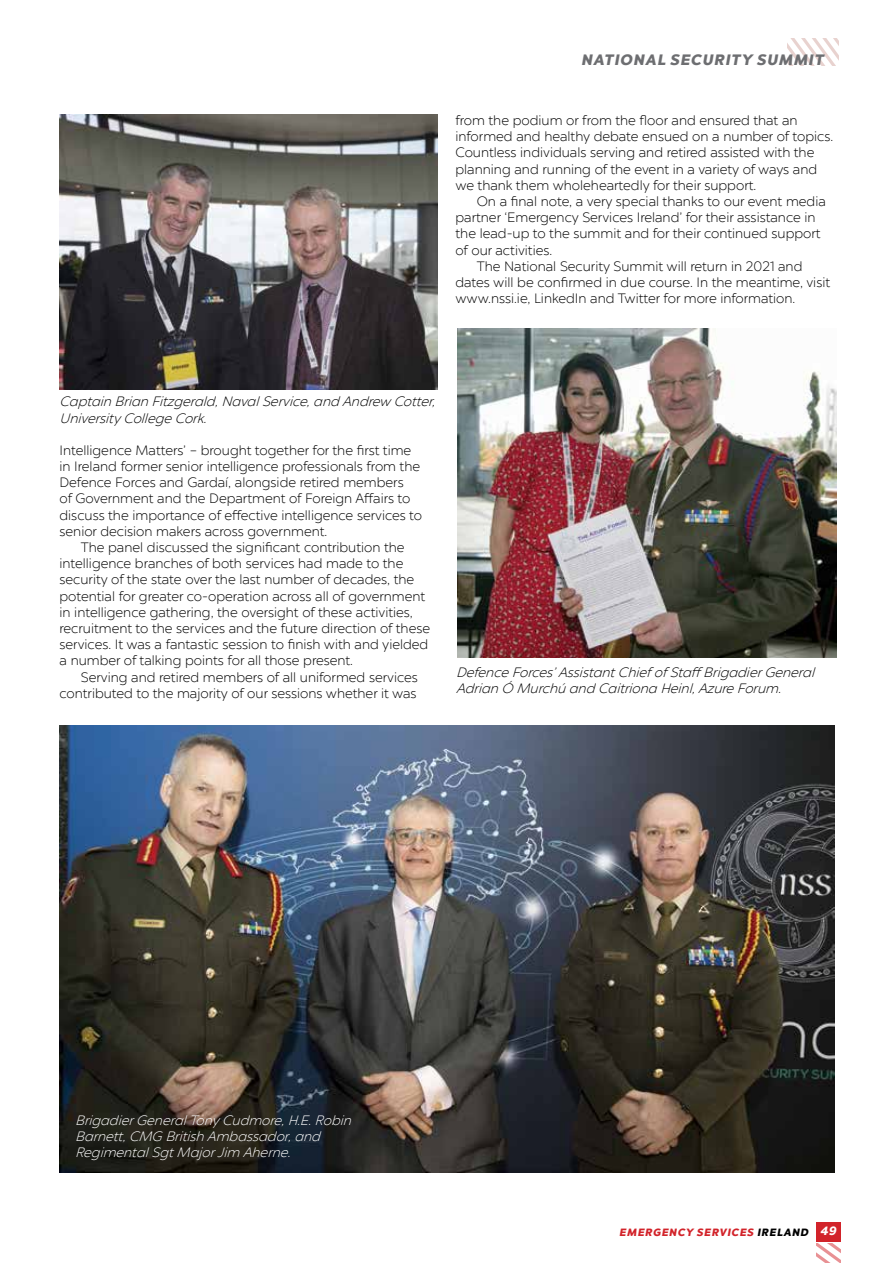
<style>
.page{position:relative;width:893px;height:1263px;background:#fff}
.page>*{position:absolute;margin:0;border:0;box-sizing:border-box;transform-origin:0 0}
.t1{font:15px "Chronica Pro Black It";letter-spacing:.07em;color:#6d6e71}
.t2{font:300 13.5px/16.2px "Chronica Pro";color:#000}
.t3{font:13.5px/16.2px "Chronica Pro Light It";color:#000}
.t4{font:13.5px/16.2px "Chronica Pro Light It";color:#fff}
.t5{font:10.5px "Chronica Pro Black It";letter-spacing:.08em;color:#d2232a}
.s1{color:#000}
.s2{font-size:12px;color:#fff}
</style>
<div class="page">
<div style="left:816px;top:1222px;width:24px;height:19px;background:#d2232a"></div>
<svg style="left:816px;top:1243px;width:24px;height:20px"></svg>
<svg style="left:787px;top:39px;width:52px;height:26px"></svg>
<img style="left:60px;top:115px;width:377px;height:274px">
<img style="left:458px;top:328px;width:378px;height:329px">
<img style="left:60px;top:725px;width:774px;height:448px">
<p class="t1" style="left:581px;top:51px;width:244px">NATIONAL SECURITY SUMMIT</p>
<p class="t2" style="left:455px;top:112px;width:379px">from the podium or from the floor and ensured that an informed and healthy debate ensued on a number of topics.<br>Countless individuals serving and retired assisted with the planning and running of the event in a variety of ways and we thank them wholeheartedly for their support.</p>
<p class="t2" style="left:477px;top:193px;width:351px">On a final note, a very special thanks to our event media</p>
<p class="t2" style="left:455px;top:210px;width:362px">partner ‘Emergency Services Ireland’ for their assistance in</p>
<p class="t2" style="left:455px;top:226px;width:367px">the lead-up to the summit and for their continued support</p>
<p class="t2" style="left:455px;top:242px;width:98px">of our activities.</p>
<p class="t2" style="left:477px;top:258px;width:327px">The National Security Summit will return in 2021 and</p>
<p class="t2" style="left:455px;top:274px;width:376px">dates will be confirmed in due course. In the meantime, visit</p>
<p class="t2" style="left:455px;top:291px;width:341px">www.nssi.ie, LinkedIn and Twitter for more information.</p>
<p class="t3" style="left:60px;top:394px;width:379px">Captain Brian Fitzgerald, Naval Service, and Andrew Cotter,<br>University College Cork.</p>
<p class="t2" style="left:60px;top:442px;width:364px">Intelligence Matters’ – brought together for the first time in Ireland former senior intelligence professionals from the Defence Forces and Gardaí, alongside retired members<br>of Government and the Department of Foreign Affairs to discuss the importance of effective intelligence services to senior decision makers across government.</p>
<p class="t2" style="left:60px;top:539px;width:372px;text-indent:21px">The panel discussed the significant contribution the intelligence branches of both services had made to the security of the state over the last number of decades, the potential for greater co-operation across all of government in intelligence gathering, the oversight of these activities, recruitment to the services and the future direction of these services. It was a fantastic session to finish with and yielded a number of talking points for all those present.</p>
<p class="t2" style="left:60px;top:669px;width:360px;text-align:right">Serving and retired members of all uniformed services contributed to the majority of our sessions whether it was</p>
<p class="t3" style="left:456px;top:664px;width:359px">Defence Forces’ Assistant Chief of Staff Brigadier General<br>Adrian Ó Murchú and Caitriona Heinl, Azure Forum.</p>
<p class="t4" style="left:75px;top:1112px;width:279px">Brigadier General Tony Cudmore, H.E. Robin<br>Barnett, CMG British Ambassador, and<br>Regimental Sgt Major Jim Aherne.</p>
<p class="t5" style="left:619px;top:1225px;width:218px">EMERGENCY SERVICES <span class="s1">IRELAND</span> <span class="s2">49</span></p>
</div>
